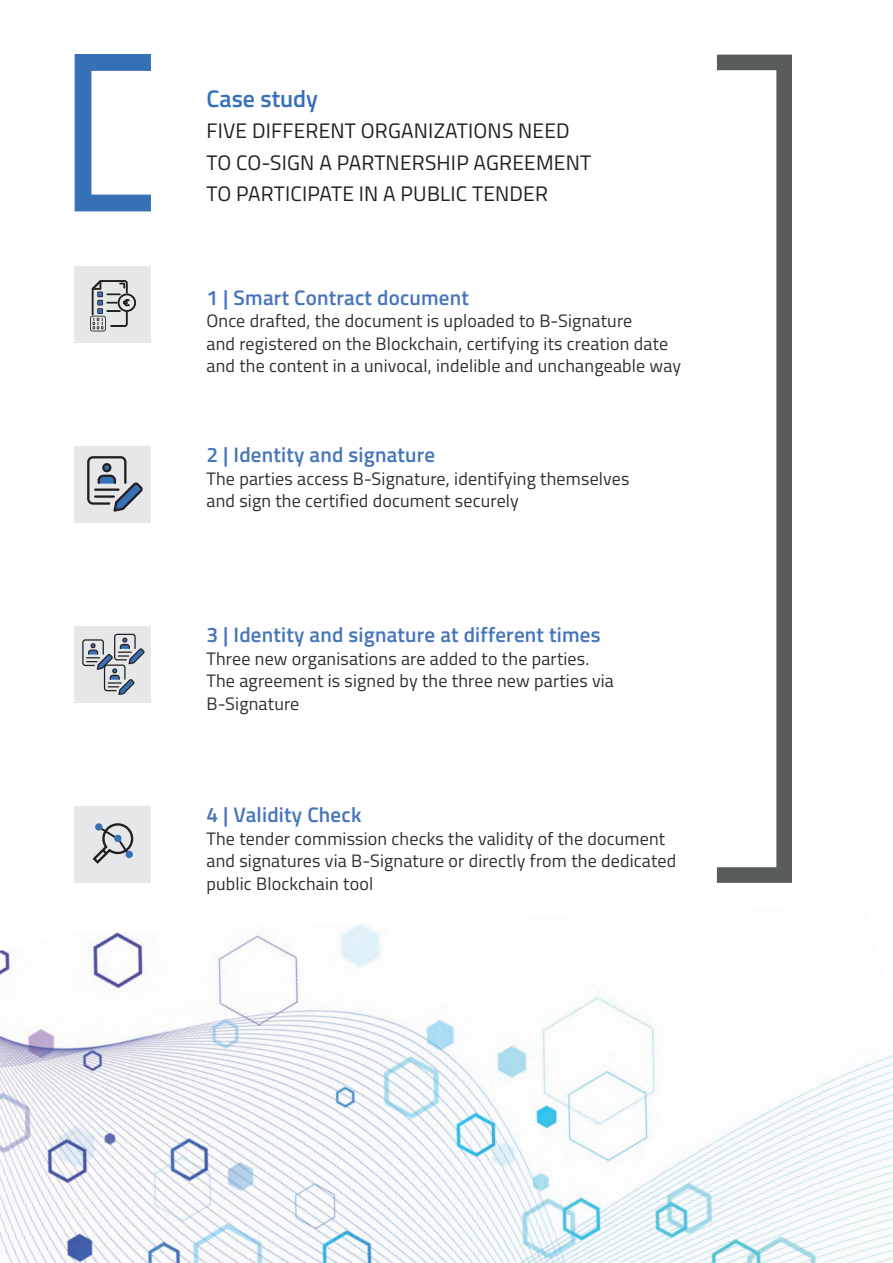
<style>
.page{position:relative;width:893px;height:1263px;background:#fff}
.page>*{position:absolute;margin:0;border:0;box-sizing:border-box;transform-origin:0 0}
.t1{font:600 24px "Titillium Web";color:#3670b7}
.t2{font:600 21px "Titillium Web";letter-spacing:.01em;color:#4675bb}
.t3{font:21px/31.5px "Titillium Web";letter-spacing:.01em;color:#231f20}
.t4{font:18px/22.5px "Titillium Web";letter-spacing:.01em;color:#312f30}
</style>
<div class="page">
<img style="left:0;top:924px;width:893px;height:339px">
<div style="left:75px;top:266px;width:76px;height:76px;background:#e6e7e9"></div>
<div style="left:75px;top:446px;width:76px;height:76px;background:#e6e7e9"></div>
<div style="left:75px;top:626px;width:76px;height:77px;background:#e6e7e9"></div>
<div style="left:75px;top:806px;width:76px;height:77px;background:#e6e7e9"></div>
<svg style="left:74px;top:54px;width:77px;height:158px"></svg>
<svg style="left:717px;top:55px;width:75px;height:828px"></svg>
<svg style="left:90px;top:280px;width:46px;height:51px"></svg>
<svg style="left:87px;top:456px;width:56px;height:56px"></svg>
<svg style="left:82px;top:634px;width:63px;height:61px"></svg>
<svg style="left:92px;top:823px;width:41px;height:41px"></svg>
<div style="left:125px;top:850px;width:8px;height:8px;border:3px solid #3670b7;border-radius:2px"></div>
<h1 class="t1" style="left:206px;top:80px;width:113px">Case study</h1>
<p class="t3" style="left:207px;top:114px;width:386px">FIVE DIFFERENT ORGANIZATIONS NEED<br>TO CO-SIGN A PARTNERSHIP AGREEMENT<br>TO PARTICIPATE IN A PUBLIC TENDER</p>
<p class="t2" style="left:206px;top:281px;width:264px">1 | Smart Contract document</p>
<p class="t4" style="left:206px;top:309px;width:476px">Once drafted, the document is uploaded to B-Signature<br>and registered on the Blockchain, certifying its creation date and the content in a univocal, indelible and unchangeable way</p>
<p class="t2" style="left:206px;top:439px;width:230px">2 | Identity and signature</p>
<p class="t4" style="left:206px;top:466px;width:425px">The parties access B-Signature, identifying themselves and sign the certified document securely</p>
<p class="t2" style="left:206px;top:619px;width:396px">3 | Identity and signature at different times</p>
<p class="t4" style="left:206px;top:646px;width:409px">Three new organisations are added to the parties.<br>The agreement is signed by the three new parties via<br>B-Signature</p>
<p class="t2" style="left:206px;top:799px;width:157px">4 | Validity Check</p>
<p class="t4" style="left:206px;top:826px;width:471px">The tender commission checks the validity of the document and signatures via B-Signature or directly from the dedicated public Blockchain tool</p>
</div>
